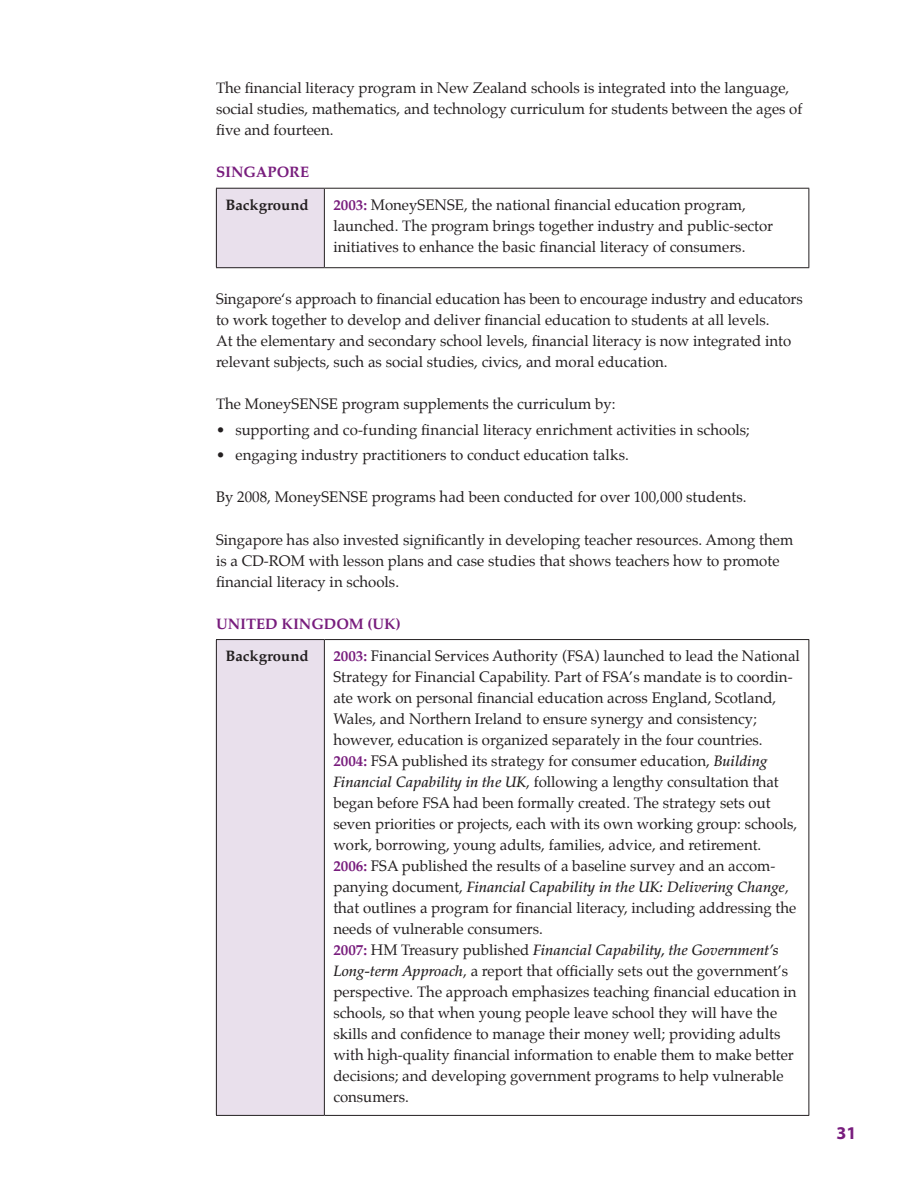
<style>
.page{position:relative;width:918px;height:1188px;background:#fff}
.page>*{position:absolute;margin:0;border:0;box-sizing:border-box;transform-origin:0 0}
.t1{font:700 18px "Myriad";color:#781d7d}
.t2{font:15px/21px "Palatino";color:#231f20}
.t3{font:700 15px "Palatino";color:#781d7d}
.t4{font:700 15px "Palatino";color:#231f20}
.s1{font-weight:700;color:#781d7d}
.s2{font-weight:500;font-style:italic}
</style>
<div class="page">
<div style="left:216px;top:188px;width:108px;height:80px;background:#e9e0ec"></div>
<hr style="left:216px;top:188px;width:108px;height:1px;background:#231f20">
<hr style="left:216px;top:189px;width:1px;height:78px;background:#231f20">
<hr style="left:324px;top:188px;width:485px;height:1px;background:#231f20">
<hr style="left:324px;top:189px;width:1px;height:78px;background:#231f20">
<hr style="left:808px;top:189px;width:1px;height:78px;background:#231f20">
<hr style="left:216px;top:267px;width:108px;height:1px;background:#231f20">
<hr style="left:324px;top:267px;width:485px;height:1px;background:#231f20">
<div style="left:216px;top:640px;width:108px;height:475px;background:#e9e0ec"></div>
<hr style="left:216px;top:639px;width:108px;height:1px;background:#231f20">
<hr style="left:216px;top:640px;width:1px;height:475px;background:#231f20">
<hr style="left:324px;top:639px;width:485px;height:1px;background:#231f20">
<hr style="left:324px;top:640px;width:1px;height:475px;background:#231f20">
<hr style="left:808px;top:640px;width:1px;height:475px;background:#231f20">
<hr style="left:216px;top:1115px;width:108px;height:1px;background:#231f20">
<hr style="left:324px;top:1115px;width:485px;height:1px;background:#231f20">
<p class="t2" style="left:216px;top:78px;width:588px">The financial literacy program in New Zealand schools is integrated into the language, social studies, mathematics, and technology curriculum for students between the ages of five and fourteen.</p>
<p class="t3" style="left:216px;top:159px;width:95px">SINGAPORE</p>
<p class="t4" style="left:225px;top:192px;width:85px">Background</p>
<p class="t2" style="left:333px;top:194px;width:441px"><span class="s1">2003:</span> MoneySENSE, the national financial education program, launched. The program brings together industry and public-sector initiatives to enhance the basic financial literacy of consumers.</p>
<p class="t2" style="left:216px;top:288px;width:588px">Singapore‘s approach to financial education has been to encourage industry and educators to work together to develop and deliver financial education to students at all levels.<br>At the elementary and secondary school levels, financial literacy is now integrated into relevant subjects, such as social studies, civics, and moral education.</p>
<p class="t2" style="left:216px;top:393px;width:401px">The MoneySENSE program supplements the curriculum by:</p>
<p class="t2" style="left:216px;top:419px;width:535px">• supporting and co-funding financial literacy enrichment activities in schools;</p>
<p class="t2" style="left:216px;top:444px;width:414px">• engaging industry practitioners to conduct education talks.</p>
<p class="t2" style="left:216px;top:486px;width:532px">By 2008, MoneySENSE programs had been conducted for over 100,000 students.</p>
<p class="t2" style="left:216px;top:529px;width:579px">Singapore has also invested significantly in developing teacher resources. Among them is a CD-ROM with lesson plans and case studies that shows teachers how to promote financial literacy in schools.</p>
<p class="t3" style="left:216px;top:611px;width:186px">UNITED KINGDOM (UK)</p>
<p class="t4" style="left:225px;top:643px;width:85px">Background</p>
<p class="t2" style="left:333px;top:645px;width:468px"><span class="s1">2003:</span> Financial Services Authority (FSA) launched to lead the National Strategy for Financial Capability. Part of FSA’s mandate is to coordin&shy;ate work on personal financial education across England, Scotland, Wales, and Northern Ireland to ensure synergy and consistency; however, education is organized separately in the four countries.<br><span class="s1">2004:</span> FSA published its strategy for consumer education, <span class="s2">Building Financial Capability in the UK</span>, following a lengthy consultation that began before FSA had been formally created. The strategy sets out seven priorities or projects, each with its own working group: schools, work, borrowing, young adults, families, advice, and retirement.<br><span class="s1">2006:</span> FSA published the results of a baseline survey and an accom&shy;panying document, <span class="s2">Financial Capability in the UK: Delivering Change</span>, that outlines a program for financial literacy, including addressing the needs of vulnerable consumers.<br><span class="s1">2007:</span> HM Treasury published <span class="s2">Financial Capability, the Government’s Long-term Approach</span>, a report that officially sets out the government’s perspective. The approach emphasizes teaching financial education in schools, so that when young people leave school they will have the skills and confidence to manage their money well; providing adults with high-quality financial information to enable them to make better decisions; and developing government programs to help vulnerable consumers.</p>
<p class="t1" style="left:837px;top:1124px;width:21px">31</p>
</div>
